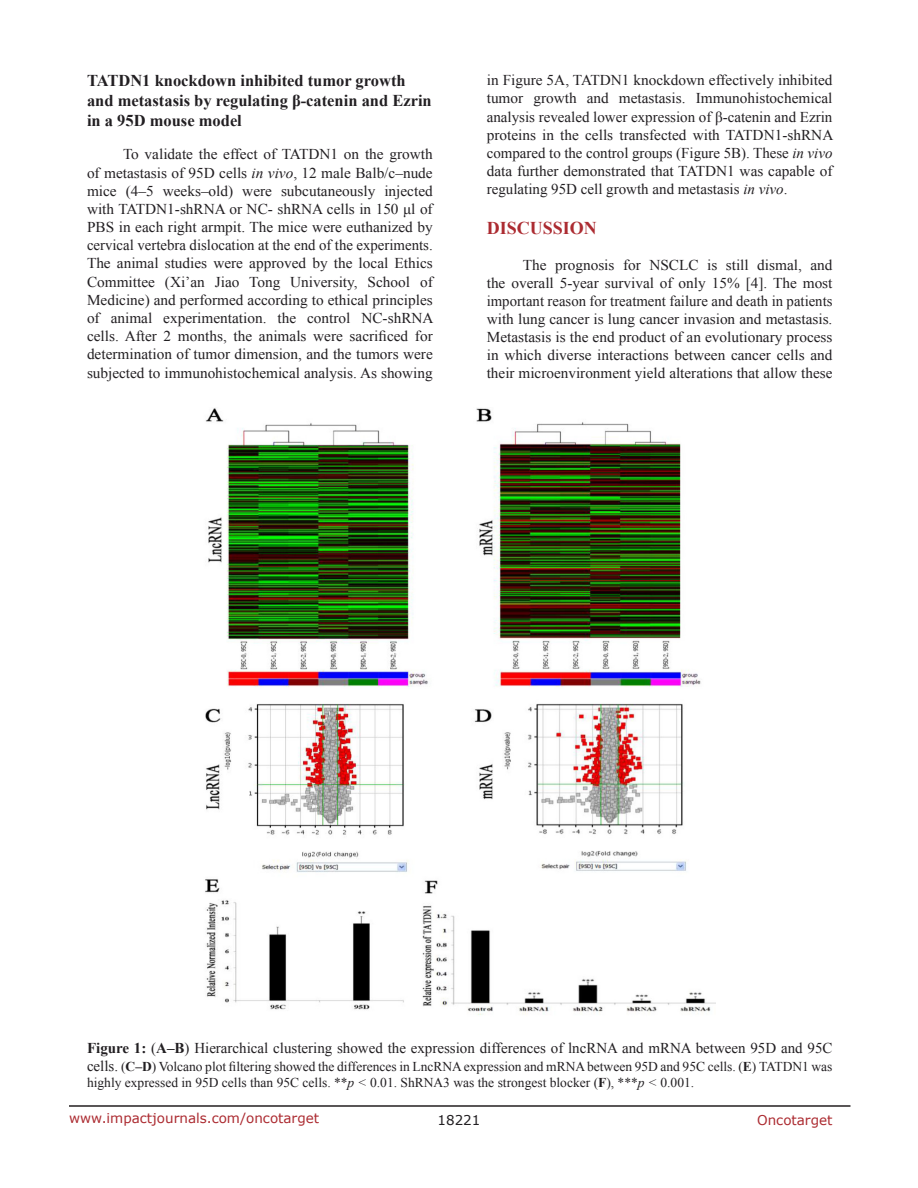
<style>
.page{position:relative;width:918px;height:1188px;background:#fff}
.page>*{position:absolute;margin:0;border:0;box-sizing:border-box;transform-origin:0 0}
.Heading{font:700 18px "Times New Roman";color:#ac2b31}
.SubHeading_middle{font:700 16.5px/20px "Times New Roman";color:#221f22}
.BodyText{font:15px/18.1px "Times New Roman";color:#221f22;text-align:justify}
.FigureText{font:15px "Times New Roman";color:#221f22}
.FigureText-2{font:13.5px/16.2px "Times New Roman";color:#221f22}
.t1{font:13.5px "Verdana";color:#ac2b31}
.t2{font:13.5px "Verdana";color:#221f22}
.s1{font-style:italic}
.s2{font-weight:700}
.s3{font-size:15px}
</style>
<div class="page">
<hr style="left:69px;top:1105px;width:781px;height:2px;background:#231f20">
<img style="left:205px;top:408px;width:511px;height:607px">
<p class="SubHeading_middle" style="left:87px;top:70px;width:346px">TATDN1 knockdown inhibited tumor growth and metastasis by regulating β-catenin and Ezrin in a 95D mouse model</p>
<p class="BodyText" style="left:87px;top:145px;width:348px;text-indent:36px">To validate the effect of TATDN1 on the growth of metastasis of 95D cells <span class="s1">in vivo</span>, 12 male Balb/c–nude mice (4–5 weeks–old) were subcutaneously injected with TATDN1-shRNA or NC- shRNA cells in 150 μl of PBS in each right armpit. The mice were euthanized by cervical vertebra dislocation at the end of the experiments.<br>The animal studies were approved by the local Ethics Committee (Xi’an Jiao Tong University, School of Medicine) and performed according to ethical principles of animal experimentation. the control NC-shRNA cells. After 2 months, the animals were sacrificed for determination of tumor dimension, and the tumors were subjected to immunohistochemical analysis. As showing</p>
<p class="BodyText" style="left:487px;top:71px;width:348px">in Figure 5A, TATDN1 knockdown effectively inhibited tumor growth and metastasis. Immunohistochemical analysis revealed lower expression of β-catenin and Ezrin proteins in the cells transfected with TATDN1-shRNA compared to the control groups (Figure 5B). These <span class="s1">in vivo </span>data further demonstrated that TATDN1 was capable of regulating 95D cell growth and metastasis <span class="s1">in vivo</span>.</p>
<p class="Heading" style="left:487px;top:215px;width:112px">DISCUSSION</p>
<p class="BodyText" style="left:487px;top:255px;width:347px;text-indent:36px">The prognosis for NSCLC is still dismal, and the overall 5-year survival of only 15% [4]. The most important reason for treatment failure and death in patients with lung cancer is lung cancer invasion and metastasis.<br>Metastasis is the end product of an evolutionary process in which diverse interactions between cancer cells and their microenvironment yield alterations that allow these</p>
<p class="FigureText" style="left:87px;top:1037px;width:747px"><span class="s2">Figure 1:</span> (<span class="s2">A–B</span>) Hierarchical clustering showed the expression differences of lncRNA and mRNA between 95D and 95C</p>
<p class="FigureText-2" style="left:87px;top:1058px;width:747px"><span class="s3">cells.</span> (<span class="s2">C–D</span>) Volcano plot filtering showed the differences in LncRNA expression and mRNA between 95D and 95C cells. (<span class="s2">E</span>) TATDN1 was highly expressed in 95D cells than 95C cells. **<span class="s1">p &lt;</span> 0.01. ShRNA3 was the strongest blocker (<span class="s2">F</span>), ***<span class="s1">p &lt;</span> 0.001.</p>
<p class="t1" style="left:69px;top:1109px;width:252px">www.impactjournals.com/oncotarget</p>
<p class="t2" style="left:438px;top:1111px;width:44px">18221</p>
<p class="t1" style="left:757px;top:1111px;width:77px">Oncotarget</p>
</div>
